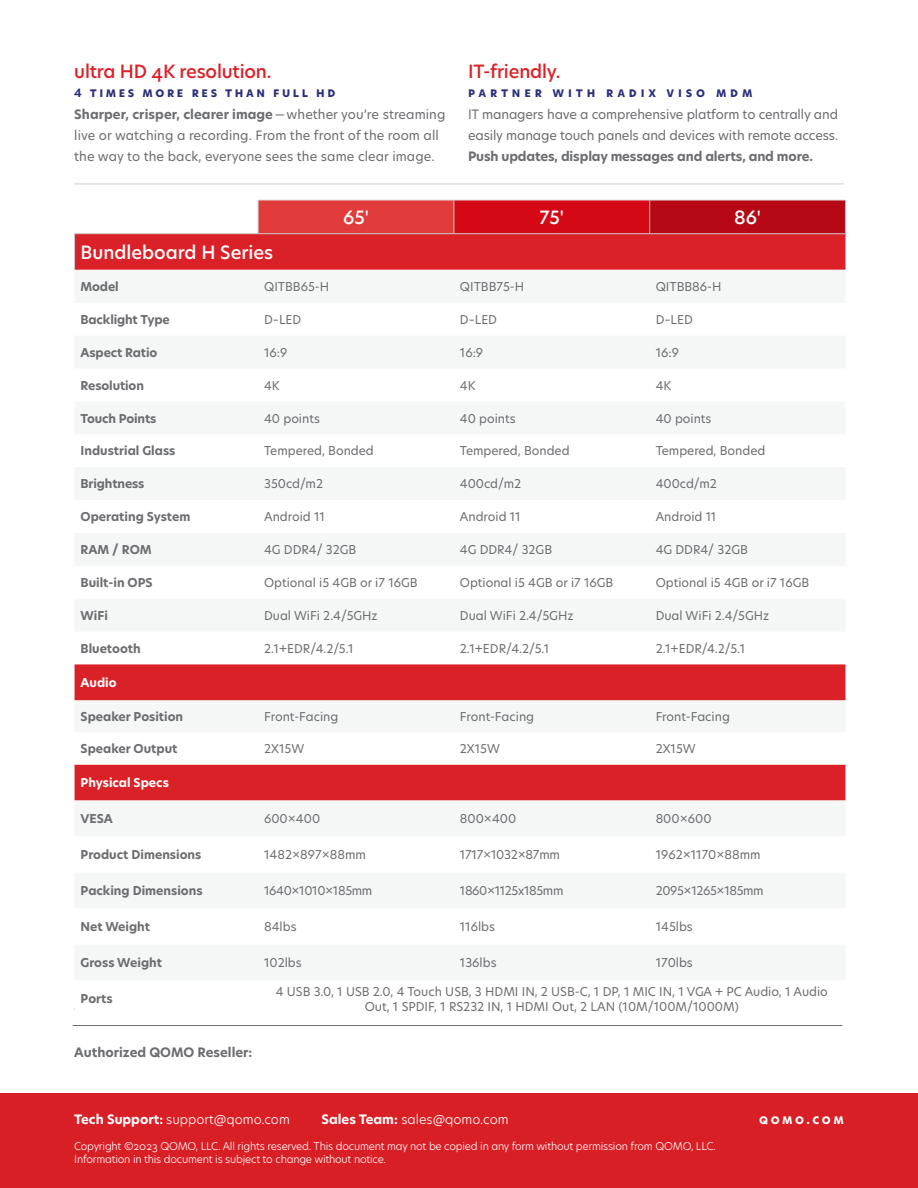
<style>
.page{position:relative;width:918px;height:1188px;background:#fff}
.page>*{position:absolute;margin:0;border:0;box-sizing:border-box;transform-origin:0 0}
.t1{font:500 18px "Hero New";letter-spacing:-.01em;color:#da2128}
.t2{font:500 18px "Hero New";color:#fff}
.t3{font:12.75px/21px "Hero New";color:#6c6d70;text-align:justify}
.t4{font:300 12.75px "Hero New";color:#fff}
.t5{font:700 12.75px "Hero New";letter-spacing:.3em;color:#2b2f78}
.t6{font:700 12.75px "Hero New";letter-spacing:.2em;color:#2b2f78}
.t7{font:700 12.75px "Hero New";letter-spacing:-.005em;color:#6c6d70}
.t8{font:700 12.75px "Hero New";letter-spacing:.195em;color:#fff}
.t9{font:12px/14.4px "Hero New";color:#6c6d70;text-align:center}
.t10{font:700 12px "Hero New";color:#6c6d70}
.t11{font:12px "Hero New";letter-spacing:-.03em;color:#6c6d70}
.t12{font:700 12px "Hero New";color:#fff}
.t13{font:12px "Hero New";letter-spacing:-.02em;color:#6c6d70}
.t14{font:300 10.5px/13.5px "Hero New";letter-spacing:-.02em;color:#fff}
.s1{font-size:11.25px}
.s2{font-weight:700}
</style>
<div class="page">
<div style="left:0;top:1094px;width:918px;height:94px;background:#d91f26"></div>
<hr style="left:74px;top:1009px;width:770px;height:1px;background:#6c6d70">
<hr style="left:74px;top:184px;width:770px;height:1px;background:#cacbcc">
<div style="left:258px;top:200px;width:196px;height:34px;background:#e23b3b"></div>
<div style="left:454px;top:200px;width:196px;height:34px;background:#d40915"></div>
<div style="left:650px;top:200px;width:195px;height:34px;background:#b70915"></div>
<div style="left:75px;top:234px;width:770px;height:36px;background:#da2128"></div>
<div style="left:75px;top:664px;width:770px;height:37px;background:#da2128"></div>
<svg style="left:75px;top:764px;width:770px;height:246px"></svg>
<hr style="left:258px;top:200px;width:1px;height:33px;background:#cacbcc">
<hr style="left:454px;top:200px;width:1px;height:33px;background:#cacbcc">
<hr style="left:649px;top:200px;width:1px;height:33px;background:#cacbcc">
<hr style="left:845px;top:200px;width:1px;height:33px;background:#cacbcc">
<hr style="left:258px;top:200px;width:196px;height:1px;background:#e1e1e1">
<hr style="left:454px;top:200px;width:196px;height:1px;background:#e1e1e1">
<hr style="left:650px;top:200px;width:196px;height:1px;background:#e1e1e1">
<hr style="left:74px;top:234px;width:1px;height:36px;background:#cacbcc">
<hr style="left:74px;top:233px;width:184px;height:1px;background:#cacbcc">
<hr style="left:258px;top:233px;width:196px;height:1px;background:#cacbcc">
<hr style="left:454px;top:233px;width:196px;height:1px;background:#cacbcc">
<hr style="left:650px;top:233px;width:196px;height:1px;background:#cacbcc">
<hr style="left:73px;top:1025px;width:769px;height:1px;background:#6c6d70">
<p class="t1" style="left:74px;top:59px;width:199px">ultra HD 4K resolution.</p>
<p class="t6" style="left:74px;top:84px;width:263px"><span class="s1">4</span> times more res than full hd</p>
<p class="t3" style="left:74px;top:103px;width:373px;text-align:left"><span class="s2">Sharper, crisper, clearer image</span>—whether you’re streaming live or watching a recording. From the front of the room all the way to the back, everyone sees the same clear image.</p>
<p class="t1" style="left:468px;top:59px;width:94px">IT-friendly.</p>
<p class="t5" style="left:468px;top:84px;width:286px">partner with radix viso mdm</p>
<p class="t3" style="left:468px;top:103px;width:372px">IT managers have a comprehensive platform to centrally and easily manage touch panels and devices with remote access.<br><span class="s2">Push updates, display messages and alerts, and more.</span></p>
<p class="t2" style="left:343px;top:205px;width:27px">65'</p>
<p class="t2" style="left:539px;top:205px;width:26px">75'</p>
<p class="t2" style="left:734px;top:205px;width:28px">86'</p>
<p class="t2" style="left:81px;top:240px;width:194px">Bundleboard H Series</p>
<p class="t10" style="left:81px;top:278px;width:40px">Model</p>
<p class="t9" style="left:264px;top:279px;width:67px">QITBB65-H</p>
<p class="t9" style="left:460px;top:279px;width:66px">QITBB75-H</p>
<p class="t9" style="left:656px;top:279px;width:67px">QITBB86-H</p>
<p class="t10" style="left:81px;top:311px;width:91px">Backlight Type</p>
<p class="t9" style="left:264px;top:312px;width:39px">D–LED</p>
<p class="t9" style="left:460px;top:312px;width:39px">D–LED</p>
<p class="t9" style="left:656px;top:312px;width:39px">D–LED</p>
<p class="t10" style="left:81px;top:344px;width:78px">Aspect Ratio</p>
<p class="t9" style="left:264px;top:345px;width:25px">16:9</p>
<p class="t9" style="left:460px;top:345px;width:25px">16:9</p>
<p class="t9" style="left:656px;top:345px;width:25px">16:9</p>
<p class="t10" style="left:81px;top:377px;width:65px">Resolution</p>
<p class="t9" style="left:264px;top:378px;width:17px">4K</p>
<p class="t9" style="left:460px;top:378px;width:17px">4K</p>
<p class="t9" style="left:656px;top:378px;width:17px">4K</p>
<p class="t10" style="left:81px;top:410px;width:77px">Touch Points</p>
<p class="t9" style="left:264px;top:411px;width:57px">40 points</p>
<p class="t9" style="left:460px;top:411px;width:57px">40 points</p>
<p class="t9" style="left:656px;top:411px;width:57px">40 points</p>
<p class="t10" style="left:81px;top:443px;width:96px">Industrial Glass</p>
<p class="t9" style="left:264px;top:444px;width:111px">Tempered, Bonded</p>
<p class="t9" style="left:460px;top:444px;width:111px">Tempered, Bonded</p>
<p class="t9" style="left:656px;top:444px;width:111px">Tempered, Bonded</p>
<p class="t10" style="left:81px;top:476px;width:66px">Brightness</p>
<p class="t9" style="left:264px;top:477px;width:61px">350cd/m2</p>
<p class="t9" style="left:460px;top:477px;width:63px">400cd/m2</p>
<p class="t9" style="left:656px;top:477px;width:63px">400cd/m2</p>
<p class="t10" style="left:81px;top:509px;width:112px">Operating System</p>
<p class="t9" style="left:264px;top:509px;width:62px">Android 11</p>
<p class="t9" style="left:460px;top:509px;width:62px">Android 11</p>
<p class="t9" style="left:656px;top:509px;width:62px">Android 11</p>
<p class="t10" style="left:81px;top:542px;width:73px">RAM / ROM</p>
<p class="t9" style="left:264px;top:542px;width:94px">4G DDR4/ 32GB</p>
<p class="t9" style="left:460px;top:542px;width:94px">4G DDR4/ 32GB</p>
<p class="t9" style="left:656px;top:542px;width:94px">4G DDR4/ 32GB</p>
<p class="t10" style="left:81px;top:574px;width:74px">Built-in OPS</p>
<p class="t9" style="left:264px;top:575px;width:155px">Optional i5 4GB or i7 16GB</p>
<p class="t9" style="left:460px;top:575px;width:155px">Optional i5 4GB or i7 16GB</p>
<p class="t9" style="left:656px;top:575px;width:155px">Optional i5 4GB or i7 16GB</p>
<p class="t10" style="left:81px;top:607px;width:29px">WiFi</p>
<p class="t9" style="left:264px;top:608px;width:115px">Dual WiFi 2.4/5GHz</p>
<p class="t9" style="left:460px;top:608px;width:115px">Dual WiFi 2.4/5GHz</p>
<p class="t9" style="left:656px;top:608px;width:115px">Dual WiFi 2.4/5GHz</p>
<p class="t10" style="left:81px;top:640px;width:62px">Bluetooth</p>
<p class="t9" style="left:264px;top:641px;width:91px">2.1+EDR/4.2/5.1</p>
<p class="t9" style="left:460px;top:641px;width:91px">2.1+EDR/4.2/5.1</p>
<p class="t9" style="left:656px;top:641px;width:91px">2.1+EDR/4.2/5.1</p>
<p class="t12" style="left:81px;top:675px;width:38px">Audio</p>
<p class="t10" style="left:81px;top:709px;width:104px">Speaker Position</p>
<p class="t9" style="left:264px;top:709px;width:76px">Front-Facing</p>
<p class="t9" style="left:460px;top:709px;width:76px">Front-Facing</p>
<p class="t9" style="left:656px;top:709px;width:76px">Front-Facing</p>
<p class="t10" style="left:81px;top:741px;width:98px">Speaker Output</p>
<p class="t9" style="left:264px;top:741px;width:42px">2X15W</p>
<p class="t9" style="left:460px;top:741px;width:42px">2X15W</p>
<p class="t9" style="left:656px;top:741px;width:42px">2X15W</p>
<p class="t12" style="left:81px;top:775px;width:90px">Physical Specs</p>
<p class="t10" style="left:81px;top:811px;width:34px">VESA</p>
<p class="t9" style="left:264px;top:812px;width:58px">600×400</p>
<p class="t9" style="left:460px;top:812px;width:58px">800×400</p>
<p class="t9" style="left:656px;top:812px;width:57px">800×600</p>
<p class="t10" style="left:81px;top:847px;width:122px">Product Dimensions</p>
<p class="t9" style="left:264px;top:848px;width:103px">1482×897×88mm</p>
<p class="t13" style="left:460px;top:847px;width:102px">1717×1032×87mm</p>
<p class="t9" style="left:656px;top:848px;width:107px">1962×1170×88mm</p>
<p class="t10" style="left:81px;top:883px;width:124px">Packing Dimensions</p>
<p class="t11" style="left:264px;top:883px;width:110px">1640×1010×185mm</p>
<p class="t11" style="left:460px;top:883px;width:105px">1860×1125x185mm</p>
<p class="t11" style="left:656px;top:883px;width:110px">2095×1265×185mm</p>
<p class="t10" style="left:81px;top:919px;width:71px">Net Weight</p>
<p class="t9" style="left:264px;top:920px;width:34px">84lbs</p>
<p class="t9" style="left:460px;top:920px;width:37px">116lbs</p>
<p class="t9" style="left:656px;top:920px;width:39px">145lbs</p>
<p class="t10" style="left:81px;top:955px;width:83px">Gross Weight</p>
<p class="t9" style="left:264px;top:956px;width:39px">102lbs</p>
<p class="t9" style="left:460px;top:956px;width:38px">136lbs</p>
<p class="t9" style="left:656px;top:956px;width:39px">170lbs</p>
<p class="t10" style="left:81px;top:991px;width:34px">Ports</p>
<p class="t9" style="left:276px;top:984px;width:554px">4 USB 3.0, 1 USB 2.0, 4 Touch USB, 3 HDMI IN, 2 USB-C, 1 DP, 1 MIC IN, 1 VGA + PC Audio, 1 Audio<br>Out, 1 SPDIF, 1 RS232 IN, 1 HDMI Out, 2 LAN (10M/100M/1000M)</p>
<p class="t7" style="left:74px;top:1043px;width:180px">Authorized QOMO Reseller:</p>
<p class="t4" style="left:74px;top:1110px;width:217px"><span class="s2">Tech Support:</span> support@qomo.com</p>
<p class="t4" style="left:322px;top:1110px;width:188px"><span class="s2">Sales Team:</span> sales@qomo.com</p>
<p class="t8" style="left:759px;top:1110px;width:86px">qomo.com</p>
<p class="t14" style="left:74px;top:1139px;width:643px">Copyright ©2023 QOMO, LLC. All rights reserved. This document may not be copied in any form without permission from QOMO, LLC.<br>Information in this document is subject to change without notice.</p>
</div>
